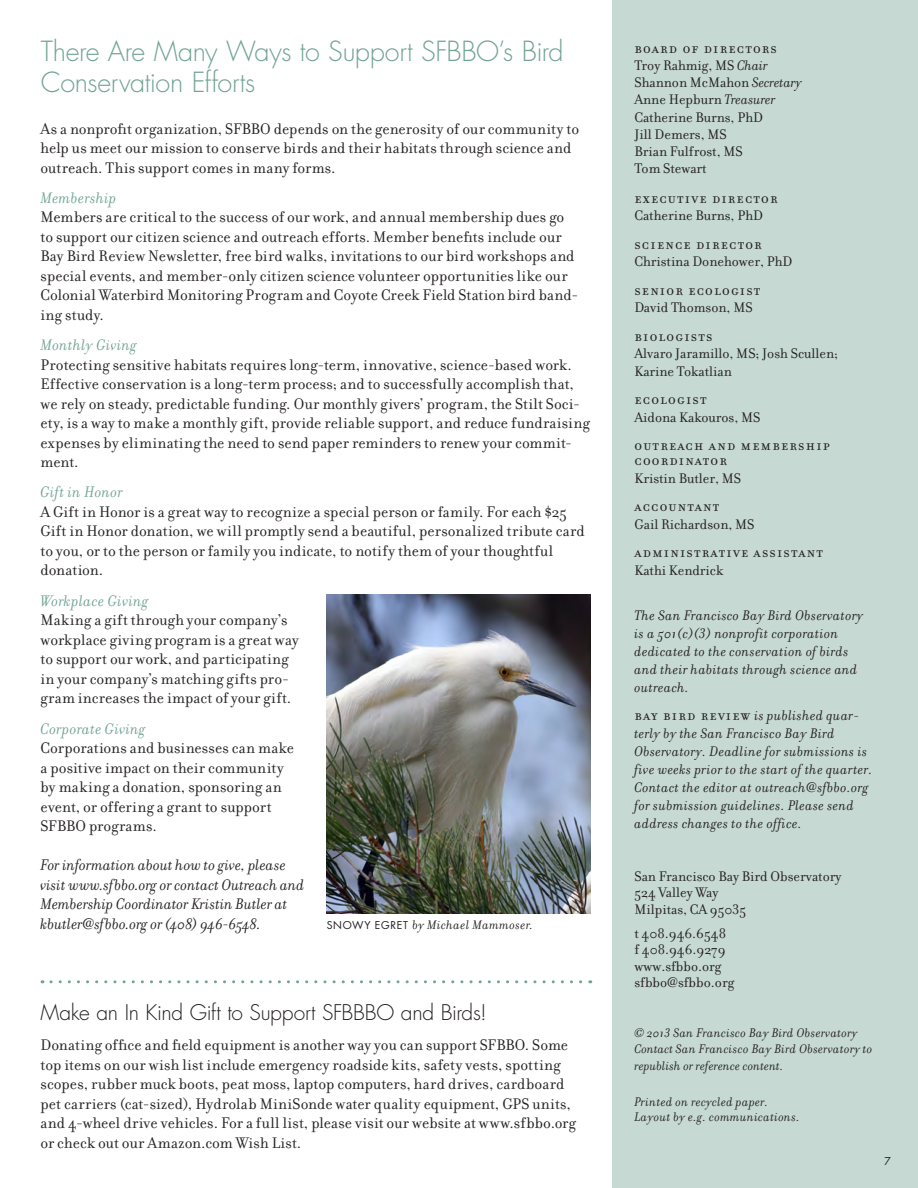
<style>
.page{position:relative;width:918px;height:1188px;background:#fff}
.page>*{position:absolute;margin:0;border:0;box-sizing:border-box;transform-origin:0 0}
.Headline_1{font:300 27px/31.5px "Futura";letter-spacing:-.015em;color:#71a492}
.Headline_2{font:300 21px "Futura";letter-spacing:-.015em;color:#231f20}
.Body_text_first{font:16.5px/19.5px "Filosofia";letter-spacing:.01em;color:#231f20}
.t1{font:16.5px/15px "Filosofia Small Caps";letter-spacing:.075em;color:#231f20}
.Body_text_first-2{font:italic 16.5px/19.5px "Filosofia";color:#231f20}
.Subhead{font:italic 16.5px "Filosofia";letter-spacing:.02em;color:#71a492}
.t2{font:15px/17.2px "Filosofia";color:#231f20}
.t3{font:italic 15px/18px "Filosofia";letter-spacing:.025em;color:#231f20}
.Photo_caption{font:italic 13.5px/16.5px "Filosofia";letter-spacing:.025em;color:#231f20}
.t4{font:10.5px "Futura";color:#231f20}
.s1{font-family:"Futura";font-style:normal;font-size:10.5px}
.s2{font-style:italic}
.s3{font-family:"Filosofia Small Caps";font-style:normal;font-size:16.5px}
</style>
<div class="page">
<div style="left:613px;top:0;width:305px;height:1188px;background:#c6d9d2"></div>
<svg style="left:51px;top:980px;width:540px;height:3px"></svg>
<img style="left:327px;top:594px;width:264px;height:320px">
<p class="Headline_1" style="left:41px;top:36px;width:524px">There Are Many Ways to Support SFBBO’s Bird<br>Conservation Efforts</p>
<p class="Body_text_first" style="left:40px;top:119px;width:540px">As a nonprofit organization, SFBBO depends on the generosity of our community to help us meet our mission to conserve birds and their habitats through science and outreach. This support comes in many forms.</p>
<p class="Subhead" style="left:40px;top:189px;width:77px">Membership</p>
<p class="Body_text_first" style="left:40px;top:208px;width:540px">Members are critical to the success of our work, and annual membership dues go to support our citizen science and outreach efforts. Member benefits include our Bay Bird Review Newsletter, free bird walks, invitations to our bird workshops and special events, and member-only citizen science volunteer opportunities like our Colonial Waterbird Monitoring Program and Coyote Creek Field Station bird band&shy;ing study.</p>
<p class="Subhead" style="left:40px;top:336px;width:98px">Monthly Giving</p>
<p class="Body_text_first" style="left:40px;top:355px;width:551px">Protecting sensitive habitats requires long-term, innovative, science-based work.<br>Effective conservation is a long-term process; and to successfully accomplish that, we rely on steady, predictable funding. Our monthly givers’ program, the Stilt Soci&shy;ety, is a way to make a monthly gift, provide reliable support, and reduce fundraising expenses by eliminating the need to send paper reminders to renew your commit&shy;ment.</p>
<p class="Subhead" style="left:40px;top:483px;width:84px">Gift in Honor</p>
<p class="Body_text_first" style="left:40px;top:502px;width:546px">A Gift in Honor is a great way to recognize a special person or family. For each $25<br>Gift in Honor donation, we will promptly send a beautiful, personalized tribute card to you, or to the person or family you indicate, to notify them of your thoughtful donation.</p>
<p class="Subhead" style="left:40px;top:592px;width:109px">Workplace Giving</p>
<p class="Body_text_first" style="left:40px;top:611px;width:260px">Making a gift through your company’s workplace giving program is a great way to support our work, and participating in your company’s matching gifts pro&shy;gram increases the impact of your gift.</p>
<p class="Subhead" style="left:40px;top:720px;width:106px">Corporate Giving</p>
<p class="Body_text_first" style="left:40px;top:738px;width:255px">Corporations and businesses can make a positive impact on their community by making a donation, sponsoring an event, or offering a grant to support<br>SFBBO programs.</p>
<p class="Body_text_first-2" style="left:40px;top:856px;width:266px">For information about how to give, please visit www.sfbbo.org or contact Outreach and Membership Coordinator Kristin Butler at kbutler@sfbbo.org or (408) 946-6548.</p>
<p class="Photo_caption" style="left:327px;top:917px;width:208px"><span class="s1">SNOWY EGRET</span> by Michael Mammoser.</p>
<p class="Headline_2" style="left:40px;top:999px;width:448px">Make an In Kind Gift to Support SFBBBO and Birds!</p>
<p class="Body_text_first" style="left:40px;top:1035px;width:537px">Donating office and field equipment is another way you can support SFBBO. Some top items on our wish list include emergency roadside kits, safety vests, spotting scopes, rubber muck boots, peat moss, laptop computers, hard drives, cardboard pet carriers (cat-sized), Hydrolab MiniSonde water quality equipment, GPS units, and 4-wheel drive vehicles. For a full list, please visit our website at www.sfbbo.org or check out our Amazon.com Wish List.</p>
<p class="t1" style="left:634px;top:40px;width:144px">board of directors</p>
<p class="t2" style="left:634px;top:57px;width:135px">Troy Rahmig, MS <span class="s2">Chair</span></p>
<p class="t2" style="left:634px;top:74px;width:169px">Shannon McMahon <span class="s2">Secretary</span></p>
<p class="t2" style="left:634px;top:91px;width:142px">Anne Hepburn <span class="s2">Treasurer</span></p>
<p class="t2" style="left:634px;top:109px;width:130px">Catherine Burns, PhD</p>
<p class="t2" style="left:634px;top:126px;width:94px">Jill Demers, MS</p>
<p class="t2" style="left:634px;top:143px;width:110px">Brian Fulfrost, MS</p>
<p class="t2" style="left:634px;top:160px;width:74px">Tom Stewart</p>
<p class="t1" style="left:634px;top:191px;width:145px">executive director</p>
<p class="t2" style="left:634px;top:207px;width:130px">Catherine Burns, PhD</p>
<p class="t1" style="left:634px;top:237px;width:129px">science director</p>
<p class="t2" style="left:634px;top:253px;width:159px">Christina Donehower, PhD</p>
<p class="t1" style="left:634px;top:283px;width:128px">senior ecologist</p>
<p class="t2" style="left:634px;top:299px;width:120px">David Thomson, MS</p>
<p class="t1" style="left:634px;top:329px;width:80px">biologists</p>
<p class="t2" style="left:634px;top:345px;width:205px">Alvaro Jaramillo, MS; Josh Scullen;<br>Karine Tokatlian</p>
<p class="t1" style="left:634px;top:392px;width:74px">ecologist</p>
<p class="t2" style="left:634px;top:409px;width:127px">Aidona Kakouros, MS</p>
<p class="t1" style="left:634px;top:438px;width:197px">outreach and membership coordinator</p>
<p class="t2" style="left:634px;top:470px;width:108px">Kristin Butler, MS</p>
<p class="t1" style="left:634px;top:499px;width:86px">accountant</p>
<p class="t2" style="left:634px;top:516px;width:122px">Gail Richardson, MS</p>
<p class="t1" style="left:634px;top:545px;width:190px">administrative assistant</p>
<p class="t2" style="left:634px;top:562px;width:90px">Kathi Kendrick</p>
<p class="t3" style="left:634px;top:606px;width:230px">The San Francisco Bay Bird Observatory is a 501(c)(3) nonprofit corporation dedicated to the conservation of birds and their habitats through science and outreach.</p>
<p class="t3" style="left:634px;top:707px;width:240px"><span class="s3">bay bird review</span> is published quar&shy;terly by the San Francisco Bay Bird Observatory. Deadline for submissions is five weeks prior to the start of the quarter.<br>Contact the editor at outreach@sfbbo.org for submission guidelines. Please send address changes to the office.</p>
<p class="t2" style="left:634px;top:868px;width:209px">San Francisco Bay Bird Observatory</p>
<p class="t2" style="left:634px;top:884px;width:86px">524 Valley Way</p>
<p class="t2" style="left:634px;top:901px;width:113px">Milpitas, CA 95035</p>
<p class="t2" style="left:634px;top:925px;width:93px">t 408.946.6548</p>
<p class="t2" style="left:634px;top:941px;width:93px">f 408.946.9279</p>
<p class="t2" style="left:634px;top:958px;width:101px;line-height:16.5px">www.sfbbo.org sfbbo@sfbbo.org</p>
<p class="Photo_caption" style="left:634px;top:1025px;width:225px">© 2013 San Francisco Bay Bird Observatory</p>
<p class="Photo_caption" style="left:634px;top:1041px;width:239px">Contact San Francisco Bay Bird Observatory to republish or reference content.</p>
<p class="Photo_caption" style="left:634px;top:1094px;width:135px">Printed on recycled paper.</p>
<p class="Photo_caption" style="left:634px;top:1109px;width:167px">Layout by e.g. communications.</p>
<p class="t4" style="left:885px;top:1154px;width:8px">7</p>
</div>
